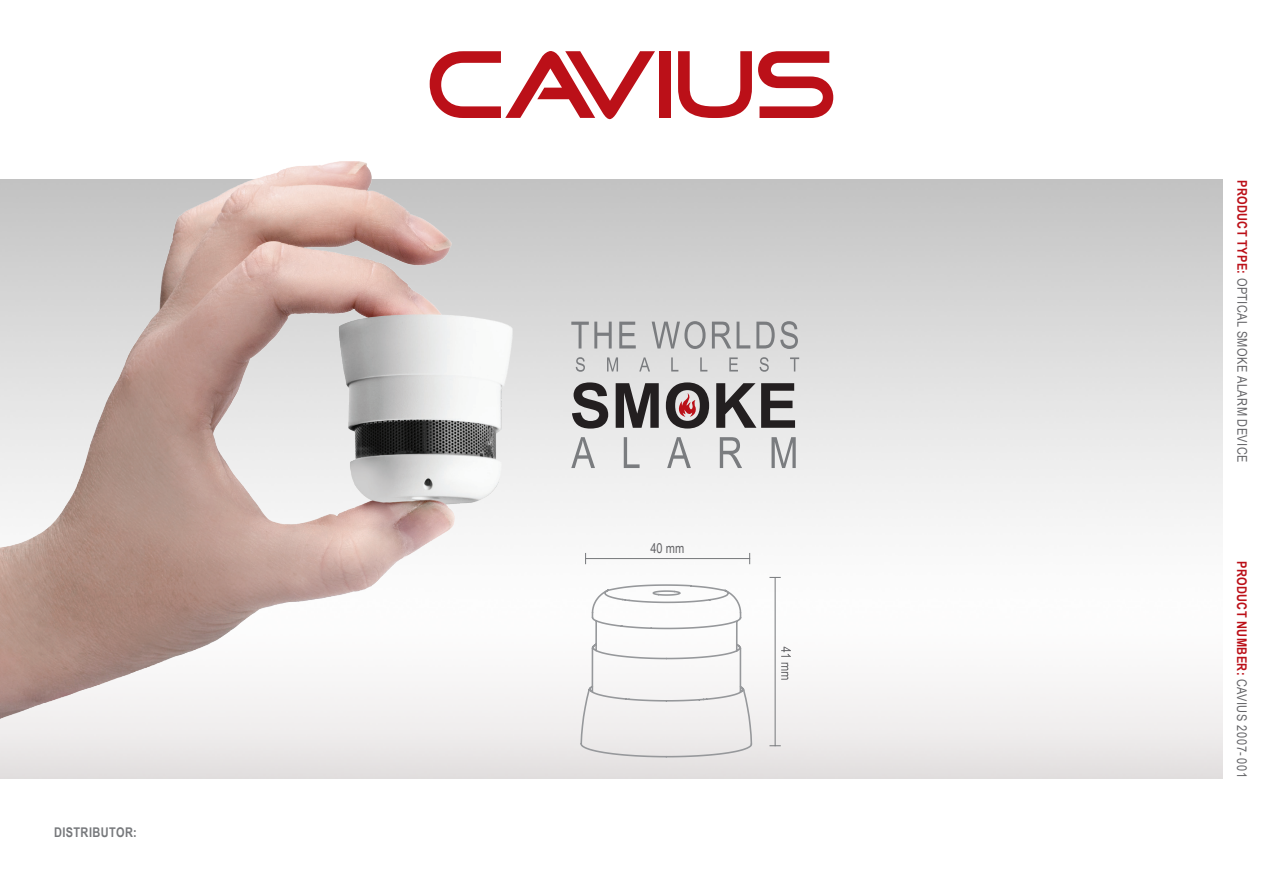
<style>
.page{position:relative;width:1263px;height:893px;background:#fff}
.page>*{position:absolute;margin:0;border:0;box-sizing:border-box;transform-origin:0 0}
.t1{font:13.5px "Arial Narrow";color:#636366}
.t2{font:13.35px "Arial Narrow";letter-spacing:.035em;color:#636366}
.t3{font:700 13.35px "Arial Narrow";letter-spacing:.03em;color:#bb1018}
.t4{font:700 13.35px "Arial Narrow";letter-spacing:.03em;color:#76787b}
.s1{font-weight:700;color:#bb1018}
.s2{font-weight:400;color:#636366}
</style>
<div class="page">
<svg style="left:430px;top:51px;width:225px;height:68px"></svg>
<div style="left:659px;top:51px;width:11px;height:67px;background:#bb1018"></div>
<svg style="left:678px;top:51px;width:74px;height:67px"></svg>
<svg style="left:758px;top:51px;width:75px;height:67px"></svg>
<svg style="left:781px;top:647px;width:10px;height:10px"></svg>
<svg style="left:781px;top:663px;width:7px;height:17px"></svg>
<hr style="left:775px;top:578px;width:1px;height:168px;background:#76787b">
<svg style="left:769px;top:577px;width:12px;height:1px"></svg>
<hr style="left:585px;top:558px;width:165px;height:1px;background:#76787b">
<svg style="left:579px;top:583px;width:174px;height:175px"></svg>
<img style="left:0;top:161px;width:521px;height:598px">
<svg style="left:576px;top:357px;width:223px;height:15px"></svg>
<svg style="left:571px;top:321px;width:227px;height:28px"></svg>
<svg style="left:571px;top:437px;width:225px;height:31px"></svg>
<svg style="left:572px;top:382px;width:223px;height:47px"></svg>
<p class="t4" style="left:54px;top:823px;width:84px">DISTRIBUTOR:</p>
<p class="t1" style="left:650px;top:538px;width:35px">40 mm</p>
<p class="t2" style="left:1252px;top:180px;width:284px;rotate:90deg"><span class="s1">PRODUCT TYPE:</span> OPTICAL SMOKE ALARM DEVICE</p>
<p class="t3" style="left:1252px;top:561px;width:218px;rotate:90deg">PRODUCT NUMBER: <span class="s2">CAVIUS 2007-001</span></p>
</div>
